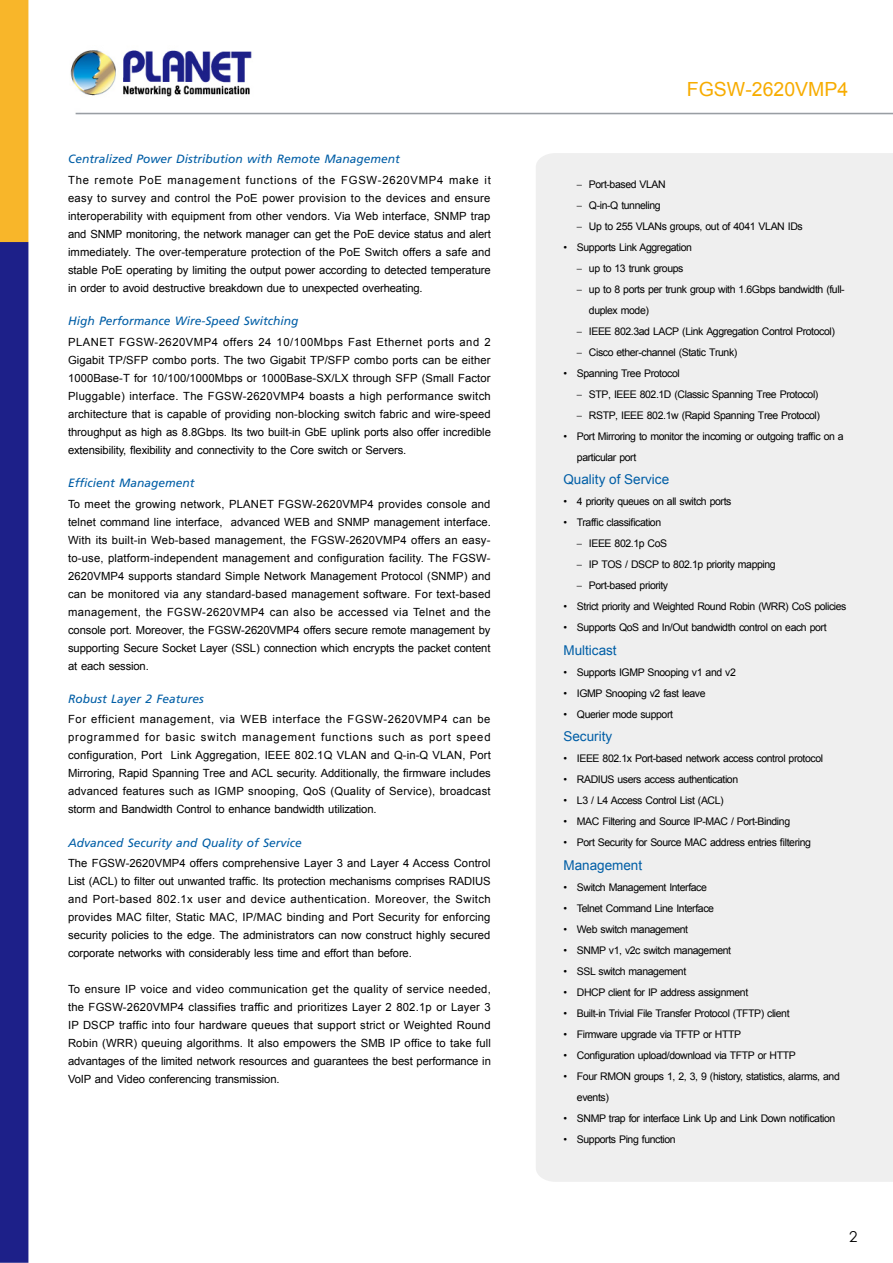
<style>
.page{position:relative;width:893px;height:1263px;background:#fff}
.page>*{position:absolute;margin:0;border:0;box-sizing:border-box;transform-origin:0 0}
.t1{font:19.5px "Arial";color:#f7ac00}
.t2{font:15px "Century Gothic";color:#000}
.t3{font:13.5px "Arial";color:#005ea6}
.t4{font:italic 12px "Frutiger";color:#005ea6}
.t5{font:11.25px/18px "Arial";letter-spacing:-.015em;color:#000;text-align:justify}
.t6{font:10.5px/21px "Arial";letter-spacing:-.04em;color:#000}
.s1{font-family:"Frutiger";font-weight:300}
</style>
<div class="page">
<img style="left:0;top:0;width:893px;height:1263px">
<div style="left:536px;top:153px;width:357px;height:1029px;background:#efefef"></div>
<p class="t4" style="left:68px;top:152px;width:333px">Centralized Power Distribution with Remote Management</p>
<p class="t5" style="left:68px;top:171px;width:424px">The remote PoE management functions of the FGSW-2620VMP4 make it easy to survey and control the PoE power provision to the devices and ensure interoperability with equipment from other vendors. Via Web interface, SNMP trap and SNMP monitoring, the network manager can get the PoE device status and alert immediately. The over-temperature protection of the PoE Switch offers a safe and stable PoE operating by limiting the output power according to detected temperature in order to avoid destructive breakdown due to unexpected overheating.</p>
<p class="t4" style="left:68px;top:314px;width:232px">High Performance Wire-Speed Switching</p>
<p class="t5" style="left:68px;top:333px;width:424px">PLANET FGSW-2620VMP4 offers 24 10/100Mbps Fast Ethernet ports and 2<br>Gigabit TP/SFP combo ports. The two Gigabit TP/SFP combo ports can be either 1000Base-T for 10/100/1000Mbps or 1000Base-SX/LX through SFP (Small Factor Pluggable) interface. The FGSW-2620VMP4 boasts a high performance switch architecture that is capable of providing non-blocking switch fabric and wire-speed throughput as high as 8.8Gbps. Its two built-in GbE uplink ports also offer incredible extensibility, flexibility and connectivity to the Core switch or Servers.</p>
<p class="t4" style="left:68px;top:476px;width:128px">Efficient Management</p>
<p class="t5" style="left:68px;top:495px;width:424px">To meet the growing network, PLANET FGSW-2620VMP4 provides console and telnet command line interface, advanced WEB and SNMP management interface.<br>With its built-in Web-based management, the FGSW-2620VMP4 offers an easy&shy;to-use, platform-independent management and configuration facility. The FGSW-2620VMP4 supports standard Simple Network Management Protocol (SNMP) and can be monitored via any standard-based management software. For text-based management, the FGSW-2620VMP4 can also be accessed via Telnet and the console port. Moreover, the FGSW-2620VMP4 offers secure remote management by supporting Secure Socket Layer (SSL) connection which encrypts the packet content at each session.</p>
<p class="t4" style="left:68px;top:692px;width:137px">Robust Layer 2 Features</p>
<p class="t5" style="left:68px;top:711px;width:424px">For efficient management, via WEB interface the FGSW-2620VMP4 can be programmed for basic switch management functions such as port speed configuration, Port Link Aggregation, IEEE 802.1Q VLAN and Q-in-Q VLAN, Port Mirroring, Rapid Spanning Tree and ACL security. Additionally, the firmware includes advanced features such as IGMP snooping, QoS (Quality of Service), broadcast storm and Bandwidth Control to enhance bandwidth utilization.</p>
<p class="t4" style="left:68px;top:836px;width:235px">Advanced Security and Quality of Service</p>
<p class="t5" style="left:68px;top:854px;width:424px">The FGSW-2620VMP4 offers comprehensive Layer 3 and Layer 4 Access Control List (ACL) to filter out unwanted traffic. Its protection mechanisms comprises RADIUS and Port-based 802.1x user and device authentication. Moreover, the Switch provides MAC filter, Static MAC, IP/MAC binding and Port Security for enforcing security policies to the edge. The administrators can now construct highly secured corporate networks with considerably less time and effort than before.</p>
<p class="t5" style="left:68px;top:980px;width:424px">To ensure IP voice and video communication get the quality of service needed, the FGSW-2620VMP4 classifies traffic and prioritizes Layer 2 802.1p or Layer 3<br>IP DSCP traffic into four hardware queues that support strict or Weighted Round Robin (WRR) queuing algorithms. It also empowers the SMB IP office to take full advantages of the limited network resources and guarantees the best performance in VoIP and Video conferencing transmission.</p>
<h1 class="t1" style="left:687px;top:77px;width:163px">FGSW-2620VMP4</h1>
<p class="t6" style="left:577px;top:174px;width:90px"><span class="s1">–</span> Port-based VLAN</p>
<p class="t6" style="left:577px;top:195px;width:85px"><span class="s1">–</span> Q-in-Q tunneling</p>
<p class="t6" style="left:577px;top:216px;width:227px"><span class="s1">–</span> Up to 255 VLANs groups, out of 4041 VLAN IDs</p>
<p class="t6" style="left:563px;top:237px;width:130px">• Supports Link Aggregation</p>
<p class="t6" style="left:577px;top:258px;width:108px"><span class="s1">–</span> up to 13 trunk groups</p>
<p class="t6" style="left:589px;top:279px;width:257px;text-indent:-12px"><span class="s1">–</span> up to 8 ports per trunk group with 1.6Gbps bandwidth (full&shy;duplex mode)</p>
<p class="t6" style="left:577px;top:321px;width:259px"><span class="s1">–</span> IEEE 802.3ad LACP (Link Aggregation Control Protocol)</p>
<p class="t6" style="left:577px;top:342px;width:162px"><span class="s1">–</span> Cisco ether-channel (Static Trunk)</p>
<p class="t6" style="left:563px;top:363px;width:118px">• Spanning Tree Protocol</p>
<p class="t6" style="left:577px;top:384px;width:243px"><span class="s1">–</span> STP, IEEE 802.1D (Classic Spanning Tree Protocol)</p>
<p class="t6" style="left:577px;top:405px;width:245px"><span class="s1">–</span> RSTP, IEEE 802.1w (Rapid Spanning Tree Protocol)</p>
<p class="t6" style="left:577px;top:426px;width:268px;text-indent:-14px">• Port Mirroring to monitor the incoming or outgoing traffic on a particular port</p>
<p class="t3" style="left:563px;top:471px;width:107px">Quality of Service</p>
<p class="t6" style="left:563px;top:491px;width:169px">• 4 priority queues on all switch ports</p>
<p class="t6" style="left:563px;top:512px;width:99px">• Traffic classification</p>
<p class="t6" style="left:577px;top:533px;width:92px"><span class="s1">–</span> IEEE 802.1p CoS</p>
<p class="t6" style="left:577px;top:554px;width:200px"><span class="s1">–</span> IP TOS / DSCP to 802.1p priority mapping</p>
<p class="t6" style="left:577px;top:575px;width:93px"><span class="s1">–</span> Port-based priority</p>
<p class="t6" style="left:563px;top:596px;width:285px">• Strict priority and Weighted Round Robin (WRR) CoS policies</p>
<p class="t6" style="left:563px;top:617px;width:265px">• Supports QoS and In/Out bandwidth control on each port</p>
<p class="t3" style="left:563px;top:641px;width:55px">Multicast</p>
<p class="t6" style="left:563px;top:662px;width:174px">• Supports IGMP Snooping v1 and v2</p>
<p class="t6" style="left:563px;top:683px;width:144px">• IGMP Snooping v2 fast leave</p>
<p class="t6" style="left:563px;top:704px;width:111px">• Querier mode support</p>
<p class="t3" style="left:563px;top:728px;width:50px">Security</p>
<p class="t6" style="left:563px;top:748px;width:261px">• IEEE 802.1x Port-based network access control protocol</p>
<p class="t6" style="left:563px;top:769px;width:176px">• RADIUS users access authentication</p>
<p class="t6" style="left:563px;top:790px;width:162px">• L3 / L4 Access Control List (ACL)</p>
<p class="t6" style="left:563px;top:811px;width:228px">• MAC Filtering and Source IP-MAC / Port-Binding</p>
<p class="t6" style="left:563px;top:832px;width:249px">• Port Security for Source MAC address entries filtering</p>
<p class="t3" style="left:563px;top:856px;width:80px">Management</p>
<p class="t6" style="left:563px;top:877px;width:145px">• Switch Management Interface</p>
<p class="t6" style="left:563px;top:898px;width:152px">• Telnet Command Line Interface</p>
<p class="t6" style="left:563px;top:919px;width:126px">• Web switch management</p>
<p class="t6" style="left:563px;top:940px;width:169px">• SNMP v1, v2c switch management</p>
<p class="t6" style="left:563px;top:961px;width:124px">• SSL switch management</p>
<p class="t6" style="left:563px;top:982px;width:186px">• DHCP client for IP address assignment</p>
<p class="t6" style="left:563px;top:1003px;width:228px">• Built-in Trivial File Transfer Protocol (TFTP) client</p>
<p class="t6" style="left:563px;top:1024px;width:179px">• Firmware upgrade via TFTP or HTTP</p>
<p class="t6" style="left:563px;top:1045px;width:234px">• Configuration upload/download via TFTP or HTTP</p>
<p class="t6" style="left:577px;top:1066px;width:264px;text-indent:-14px">• Four RMON groups 1, 2, 3, 9 (history, statistics, alarms, and events)</p>
<p class="t6" style="left:563px;top:1108px;width:273px">• SNMP trap for interface Link Up and Link Down notification</p>
<p class="t6" style="left:563px;top:1129px;width:114px">• Supports Ping function</p>
<h2 class="t2" style="left:849px;top:1227px;width:10px">2</h2>
</div>
